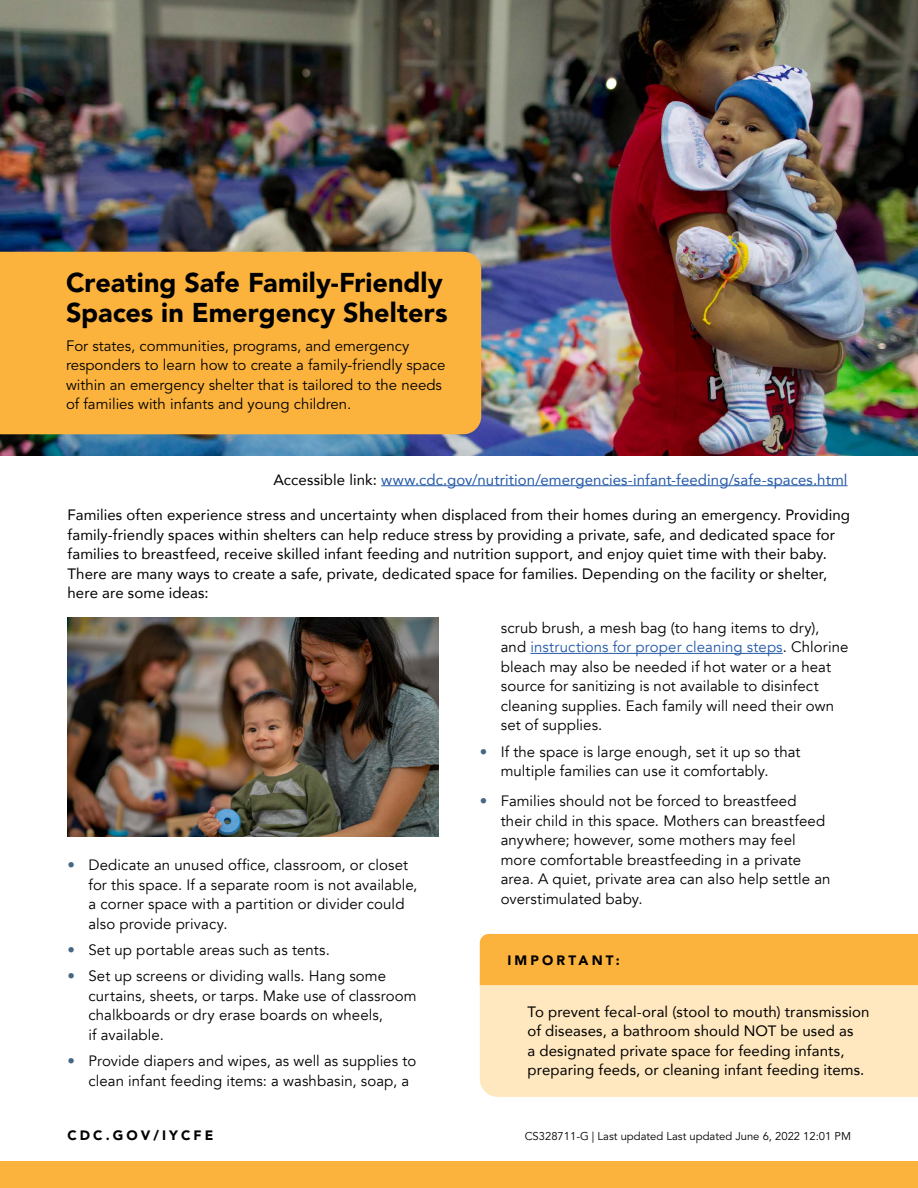
<style>
.page{position:relative;width:918px;height:1188px;background:#fff}
.page>*{position:absolute;margin:0;border:0;box-sizing:border-box;transform-origin:0 0}
.t1{font:900 27px/30px "Avenir LT Std";color:#000}
.t2{font:15px/19.5px "Avenir";letter-spacing:.005em;color:#000}
.Paragraph{font:15px/19.5px "Avenir";letter-spacing:.005em;color:#000}
.Paragraph_Subheader{font:15px/19.5px "Avenir LT Std";color:#000}
.Paragraph-2{font:15px "Avenir";letter-spacing:.005em;color:#2459a9}
.t3{font:900 13.5px "Avenir LT Std";letter-spacing:.225em;color:#000}
.t4{font:11.25px "Avenir LT Std";color:#000}
.s1{color:#000}
.s2{color:#456783}
.s3{color:#2459a9}
</style>
<div class="page">
<div style="left:0;top:1161px;width:918px;height:27px;background:#fcb33e"></div>
<div style="left:480px;top:985px;width:438px;height:112px;background:#ffe8c0"></div>
<div style="left:480px;top:934px;width:438px;height:51px;background:#fcb33e"></div>
<img style="left:68px;top:618px;width:371px;height:219px">
<img style="left:0;top:0;width:918px;height:456px">
<div style="left:0;top:252px;width:481px;height:67px;background:#fcb33e"></div>
<div style="left:0;top:319px;width:481px;height:115px;background:#fcb33e"></div>
<hr style="left:530px;top:653px;width:253px;height:1px;background:#2459a9">
<hr style="left:381px;top:485px;width:467px;height:1px;background:#2459a9">
<h1 class="t1" style="left:66px;top:268px;width:383px">Creating Safe Family-Friendly<br>Spaces in Emergency Shelters</h1>
<p class="Paragraph_Subheader" style="left:66px;top:336px;width:381px">For states, communities, programs, and emergency responders to learn how to create a family-friendly space within an emergency shelter that is tailored to the needs of families with infants and young children.</p>
<p class="Paragraph-2" style="left:273px;top:467px;width:576px"><span class="s1">Accessible link:</span> www.cdc.gov/nutrition/emergencies-infant-feeding/safe-spaces.html</p>
<p class="Paragraph" style="left:68px;top:505px;width:784px">Families often experience stress and uncertainty when displaced from their homes during an emergency. Providing family-friendly spaces within shelters can help reduce stress by providing a private, safe, and dedicated space for families to breastfeed, receive skilled infant feeding and nutrition support, and enjoy quiet time with their baby.<br>There are many ways to create a safe, private, dedicated space for families. Depending on the facility or shelter, here are some ideas:</p>
<p class="t2" style="left:88px;top:856px;width:330px;text-indent:-21px"><span class="s2">•</span> Dedicate an unused office, classroom, or closet for this space. If a separate room is not available, a corner space with a partition or divider could also provide privacy.</p>
<p class="t2" style="left:68px;top:940px;width:264px"><span class="s2">•</span> Set up portable areas such as tents.</p>
<p class="t2" style="left:88px;top:967px;width:330px;text-indent:-21px"><span class="s2">•</span> Set up screens or dividing walls. Hang some curtains, sheets, or tarps. Make use of classroom chalkboards or dry erase boards on wheels,<br>if available.</p>
<p class="t2" style="left:88px;top:1051px;width:329px;text-indent:-21px"><span class="s2">•</span> Provide diapers and wipes, as well as supplies to clean infant feeding items: a washbasin, soap, a</p>
<p class="t2" style="left:501px;top:618px;width:349px">scrub brush, a mesh bag (to hang items to dry), and <span class="s3">instructions for proper cleaning steps</span>. Chlorine bleach may also be needed if hot water or a heat source for sanitizing is not available to disinfect cleaning supplies. Each family will need their own set of supplies.</p>
<p class="t2" style="left:501px;top:742px;width:301px;text-indent:-21px"><span class="s2">•</span> If the space is large enough, set it up so that multiple families can use it comfortably.</p>
<p class="t2" style="left:501px;top:791px;width:331px;text-indent:-21px"><span class="s2">•</span> Families should not be forced to breastfeed their child in this space. Mothers can breastfeed anywhere; however, some mothers may feel more comfortable breastfeeding in a private area. A quiet, private area can also help settle an overstimulated baby.</p>
<h2 class="t3" style="left:507px;top:952px;width:114px">IMPORTANT:</h2>
<p class="Paragraph" style="left:527px;top:1002px;width:344px">To prevent fecal-oral (stool to mouth) transmission of diseases, a bathroom should NOT be used as<br>a designated private space for feeding infants, preparing feeds, or cleaning infant feeding items.</p>
<p class="t3" style="left:68px;top:1127px;width:147px">CDC.GOV/IYCFE</p>
<p class="t4" style="left:525px;top:1130px;width:328px">CS328711-G | Last updated Last updated June 6, 2022 12:01 PM</p>
</div>
